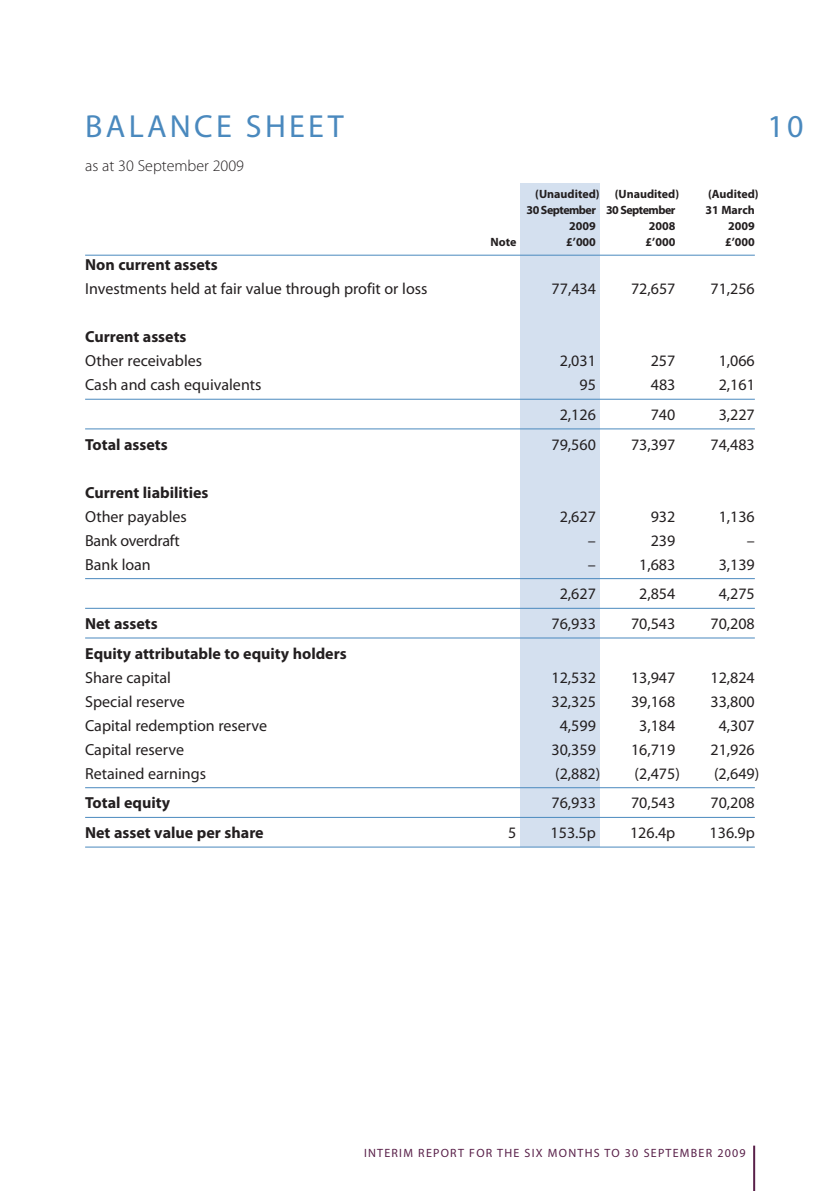
<style>
.page{position:relative;width:840px;height:1191px;background:#fff}
.page>*{position:absolute;margin:0;border:0;box-sizing:border-box;transform-origin:0 0}
.t1{font:32px "Myriad Pro";letter-spacing:.1em;color:#4a89be}
.t2{font:16px "Myriad Pro";color:#231f20}
.t3{font:700 16px "Myriad Pro";color:#231f20}
.t4{font:300 16px "Myriad Pro";color:#231f20}
.t5{font:700 12px "Myriad Pro";color:#231f20}
.t6{font:12px "Myriad Pro";letter-spacing:.1em;color:#592049}
.t7{font:700 12px "Myriad Pro";letter-spacing:-.045em;color:#231f20}
</style>
<div class="page">
<hr style="left:752px;top:1145px;width:2px;height:46px;background:#592049">
<div style="left:520px;top:183px;width:79px;height:664px;background:#d4e0ef"></div>
<hr style="left:85px;top:255px;width:669px;height:1px;background:#4a89be">
<hr style="left:85px;top:399px;width:669px;height:1px;background:#4a89be">
<hr style="left:85px;top:428px;width:669px;height:1px;background:#4a89be">
<hr style="left:85px;top:578px;width:669px;height:1px;background:#4a89be">
<hr style="left:85px;top:608px;width:669px;height:1px;background:#4a89be">
<hr style="left:85px;top:637px;width:669px;height:1px;background:#4a89be">
<hr style="left:85px;top:787px;width:669px;height:1px;background:#4a89be">
<hr style="left:85px;top:817px;width:669px;height:1px;background:#4a89be">
<hr style="left:85px;top:846px;width:669px;height:1px;background:#4a89be">
<h1 class="t1" style="left:85px;top:114px;width:260px">BALANCE SHEET</h1>
<h1 class="t1" style="left:767px;top:114px;width:38px">10</h1>
<p class="t4" style="left:85px;top:159px;width:160px">as at 30 September 2009</p>
<p class="t5" style="left:535px;top:189px;width:66px">(Unaudited)</p>
<p class="t5" style="left:614px;top:189px;width:66px">(Unaudited)</p>
<p class="t5" style="left:708px;top:189px;width:52px">(Audited)</p>
<p class="t7" style="left:526px;top:205px;width:150px">30 September 30 September</p>
<p class="t5" style="left:705px;top:205px;width:51px">31 March</p>
<p class="t5" style="left:569px;top:221px;width:28px">2009</p>
<p class="t5" style="left:648px;top:221px;width:28px">2008</p>
<p class="t5" style="left:727px;top:221px;width:28px">2009</p>
<p class="t5" style="left:490px;top:237px;width:27px">Note</p>
<p class="t5" style="left:566px;top:237px;width:31px">£’000</p>
<p class="t5" style="left:645px;top:237px;width:31px">£’000</p>
<p class="t5" style="left:724px;top:237px;width:31px">£’000</p>
<p class="t3" style="left:85px;top:259px;width:134px">Non current assets</p>
<p class="t2" style="left:85px;top:283px;width:344px">Investments held at fair value through profit or loss</p>
<p class="t2" style="left:551px;top:283px;width:46px">77,434</p>
<p class="t2" style="left:630px;top:283px;width:46px">72,657</p>
<p class="t2" style="left:710px;top:283px;width:46px">71,256</p>
<p class="t3" style="left:85px;top:331px;width:103px">Current assets</p>
<p class="t2" style="left:85px;top:355px;width:118px">Other receivables</p>
<p class="t2" style="left:559px;top:355px;width:38px">2,031</p>
<p class="t2" style="left:650px;top:355px;width:26px">257</p>
<p class="t2" style="left:718px;top:355px;width:38px">1,066</p>
<p class="t2" style="left:85px;top:379px;width:178px">Cash and cash equivalents</p>
<p class="t2" style="left:579px;top:379px;width:18px">95</p>
<p class="t2" style="left:650px;top:379px;width:26px">483</p>
<p class="t2" style="left:718px;top:379px;width:38px">2,161</p>
<p class="t2" style="left:559px;top:408px;width:38px">2,126</p>
<p class="t2" style="left:650px;top:408px;width:26px">740</p>
<p class="t2" style="left:718px;top:408px;width:38px">3,227</p>
<p class="t3" style="left:85px;top:438px;width:84px">Total assets</p>
<p class="t2" style="left:551px;top:438px;width:46px">79,560</p>
<p class="t2" style="left:630px;top:438px;width:46px">73,397</p>
<p class="t2" style="left:710px;top:438px;width:46px">74,483</p>
<p class="t3" style="left:85px;top:486px;width:125px">Current liabilities</p>
<p class="t2" style="left:85px;top:510px;width:103px">Other payables</p>
<p class="t2" style="left:559px;top:510px;width:38px">2,627</p>
<p class="t2" style="left:650px;top:510px;width:26px">932</p>
<p class="t2" style="left:718px;top:510px;width:38px">1,136</p>
<p class="t2" style="left:85px;top:534px;width:96px">Bank overdraft</p>
<p class="t2" style="left:587px;top:534px;width:9px">–</p>
<p class="t2" style="left:650px;top:534px;width:26px">239</p>
<p class="t2" style="left:746px;top:534px;width:9px">–</p>
<p class="t2" style="left:85px;top:558px;width:67px">Bank loan</p>
<p class="t2" style="left:587px;top:558px;width:9px">–</p>
<p class="t2" style="left:639px;top:558px;width:38px">1,683</p>
<p class="t2" style="left:718px;top:558px;width:38px">3,139</p>
<p class="t2" style="left:559px;top:588px;width:38px">2,627</p>
<p class="t2" style="left:639px;top:588px;width:38px">2,854</p>
<p class="t2" style="left:718px;top:588px;width:38px">4,275</p>
<p class="t3" style="left:85px;top:617px;width:74px">Net assets</p>
<p class="t2" style="left:551px;top:617px;width:46px">76,933</p>
<p class="t2" style="left:630px;top:617px;width:46px">70,543</p>
<p class="t2" style="left:710px;top:617px;width:46px">70,208</p>
<p class="t3" style="left:85px;top:647px;width:263px">Equity attributable to equity holders</p>
<p class="t2" style="left:85px;top:671px;width:87px">Share capital</p>
<p class="t2" style="left:551px;top:671px;width:46px">12,532</p>
<p class="t2" style="left:630px;top:671px;width:46px">13,947</p>
<p class="t2" style="left:710px;top:671px;width:46px">12,824</p>
<p class="t2" style="left:85px;top:695px;width:101px">Special reserve</p>
<p class="t2" style="left:551px;top:695px;width:46px">32,325</p>
<p class="t2" style="left:630px;top:695px;width:46px">39,168</p>
<p class="t2" style="left:710px;top:695px;width:46px">33,800</p>
<p class="t2" style="left:85px;top:719px;width:183px">Capital redemption reserve</p>
<p class="t2" style="left:559px;top:719px;width:38px">4,599</p>
<p class="t2" style="left:639px;top:719px;width:38px">3,184</p>
<p class="t2" style="left:718px;top:719px;width:38px">4,307</p>
<p class="t2" style="left:85px;top:743px;width:100px">Capital reserve</p>
<p class="t2" style="left:551px;top:743px;width:46px">30,359</p>
<p class="t2" style="left:630px;top:743px;width:46px">16,719</p>
<p class="t2" style="left:710px;top:743px;width:46px">21,926</p>
<p class="t2" style="left:85px;top:767px;width:122px">Retained earnings</p>
<p class="t2" style="left:555px;top:767px;width:47px">(2,882)</p>
<p class="t2" style="left:634px;top:767px;width:47px">(2,475)</p>
<p class="t2" style="left:713px;top:767px;width:47px">(2,649)</p>
<p class="t3" style="left:85px;top:797px;width:86px">Total equity</p>
<p class="t2" style="left:551px;top:797px;width:46px">76,933</p>
<p class="t2" style="left:630px;top:797px;width:46px">70,543</p>
<p class="t2" style="left:710px;top:797px;width:46px">70,208</p>
<p class="t3" style="left:85px;top:826px;width:180px">Net asset value per share</p>
<p class="t2" style="left:508px;top:826px;width:10px">5</p>
<p class="t2" style="left:550px;top:826px;width:47px">153.5p</p>
<p class="t2" style="left:629px;top:826px;width:47px">126.4p</p>
<p class="t2" style="left:709px;top:826px;width:47px">136.9p</p>
<p class="t6" style="left:364px;top:1148px;width:383px">INTERIM REPORT FOR THE SIX MONTHS TO 30 SEPTEMBER 2009</p>
</div>
